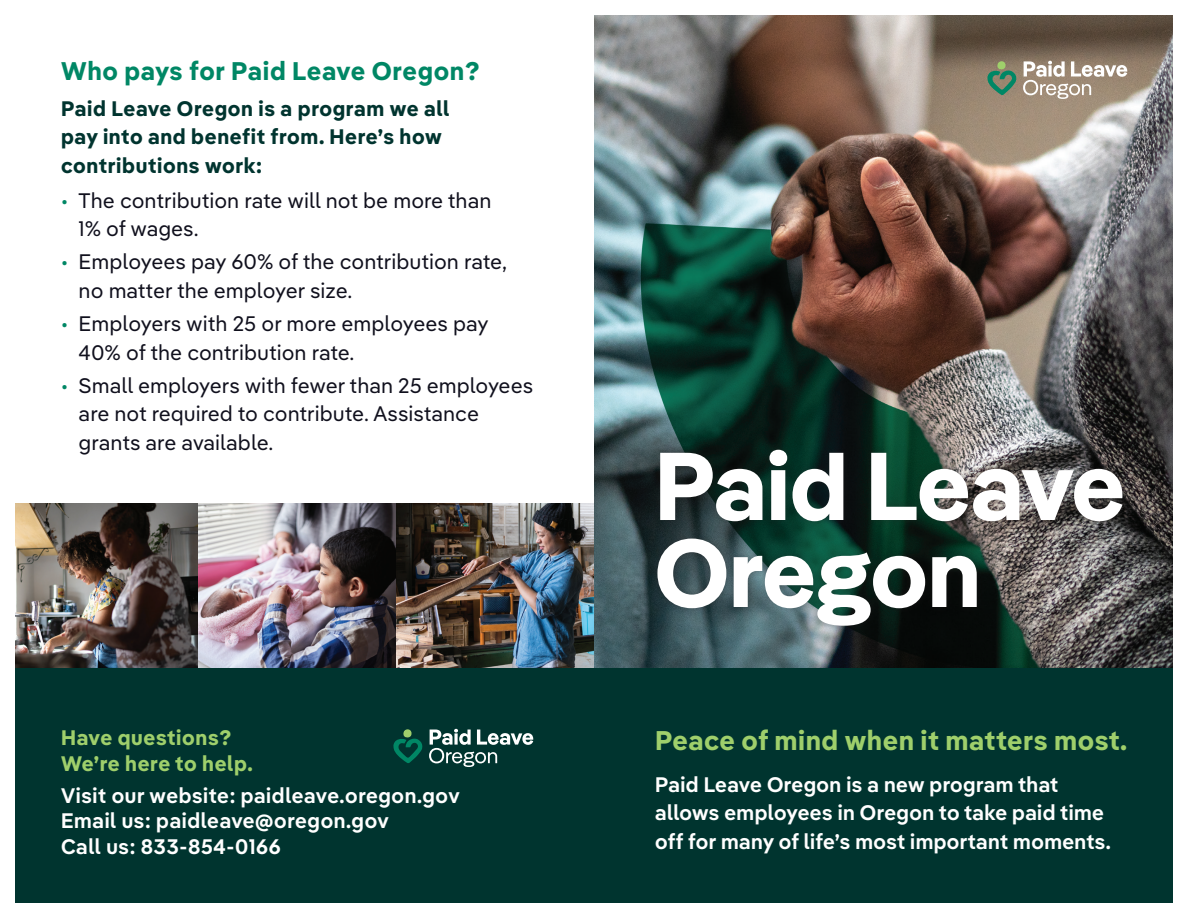
<style>
.page{position:relative;width:1188px;height:918px;background:#fff}
.page>*{position:absolute;margin:0;border:0;box-sizing:border-box;transform-origin:0 0}
.t1{font:700 96px/87px "Pangea";letter-spacing:-.005em;color:#fff}
.t2{font:700 27px "Pangea Text";letter-spacing:-.005em;color:#9fcf6b}
.t3{font:700 25.5px "Pangea Text";color:#008765}
.t4{font:21px/28.5px "Pangea Text";color:#10101d}
.t5{font:600 21px/28.5px "Pangea Text";letter-spacing:-.01em;color:#fff}
.t6{font:700 21px/28.5px "Pangea Text";color:#00342f}
.t7{font:700 21px/25.5px "Pangea Text";color:#9fcf6b}
.s1{color:#008765}
</style>
<div class="page">
<img style="left:594px;top:15px;width:579px;height:653px">
<svg style="left:987px;top:61px;width:29px;height:34px"></svg>
<svg style="left:1023px;top:61px;width:104px;height:38px"></svg>
<img style="left:15px;top:503px;width:579px;height:165px">
<div style="left:650px;top:442px;width:480px;height:191px;background:#231f20;opacity:.4"></div>
<div style="left:594px;top:668px;width:579px;height:235px;background:#00342f"></div>
<div style="left:15px;top:668px;width:579px;height:235px;background:#00342f"></div>
<svg style="left:393px;top:729px;width:29px;height:34px"></svg>
<svg style="left:429px;top:729px;width:104px;height:38px"></svg>
<p class="t3" style="left:61px;top:51px;width:421px">Who pays for Paid Leave Oregon?</p>
<p class="t6" style="left:61px;top:93px;width:390px">Paid Leave Oregon is a program we all pay into and benefit from. Here’s how contributions work:</p>
<p class="t4" style="left:78px;top:185px;width:415px;text-indent:-17px"><span class="s1">•</span> The contribution rate will not be more than<br>1% of wages.</p>
<p class="t4" style="left:79px;top:247px;width:430px;text-indent:-18px"><span class="s1">•</span> Employees pay 60% of the contribution rate, no matter the employer size.</p>
<p class="t4" style="left:79px;top:308px;width:412px;text-indent:-18px"><span class="s1">•</span> Employers with 25 or more employees pay<br>40% of the contribution rate.</p>
<p class="t4" style="left:79px;top:370px;width:456px;text-indent:-18px"><span class="s1">•</span> Small employers with fewer than 25 employees are not required to contribute. Assistance grants are available.</p>
<p class="t7" style="left:61px;top:724px;width:194px">Have questions?<br>We’re here to help.</p>
<p class="t5" style="left:61px;top:780px;width:401px">Visit our website: paidleave.oregon.gov</p>
<p class="t5" style="left:61px;top:806px;width:330px">Email us: paidleave@oregon.gov</p>
<p class="t5" style="left:61px;top:831px;width:222px">Call us: 833-854-0166</p>
<p class="t1" style="left:655px;top:440px;width:472px">Paid Leave<br>Oregon</p>
<p class="t2" style="left:655px;top:719px;width:474px">Peace of mind when it matters most.</p>
<p class="t5" style="left:655px;top:769px;width:458px">Paid Leave Oregon is a new program that allows employees in Oregon to take paid time off for many of life’s most important moments.</p>
</div>
